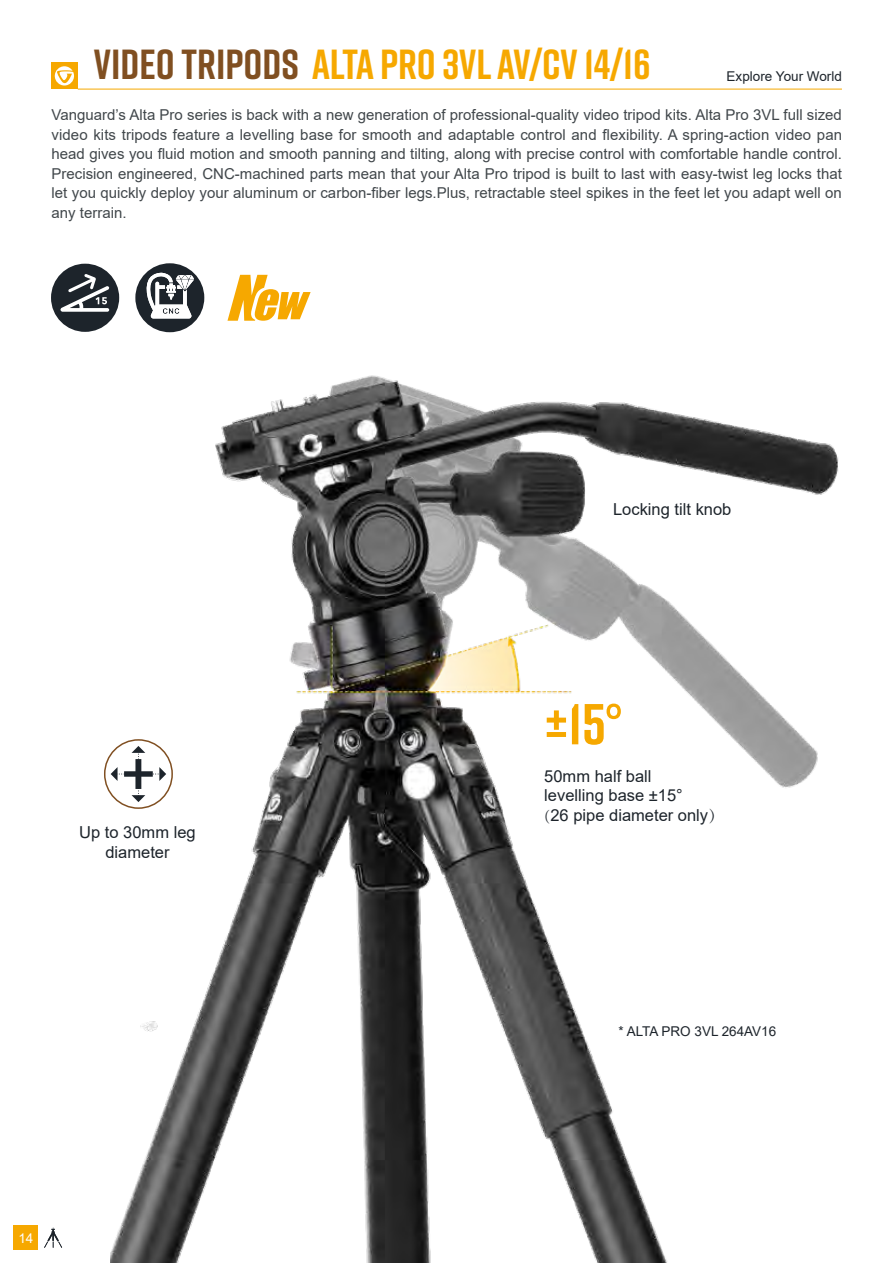
<style>
.page{position:relative;width:893px;height:1263px;background:#fff}
.page>*{position:absolute;margin:0;border:0;box-sizing:border-box;transform-origin:0 0}
.t1{font:700 57.6px "Rift";color:#f6a800}
.t2{font:700 42px "Rift";color:#f6a800}
.t3{font:16.5px/19.5px "Arial";color:#1d242b;text-align:center}
.t4{font:15px/19.5px "Arial";color:#41474b;text-align:justify}
.t5{font:13.5px "Arial";color:#1d242b}
.t6{font:13.5px "Arial";color:#fff}
.s1{color:#804f21}
.s2{font-family:"Adobe Song Std";font-weight:300}
</style>
<div class="page">
<svg style="left:44px;top:1227px;width:18px;height:21px"></svg>
<div style="left:14px;top:1225px;width:24px;height:25px;background:#f6a800"></div>
<div style="left:51px;top:63px;width:27px;height:26px;background:#f6a800"></div>
<hr style="left:78px;top:89px;width:764px;height:1px;background:#f6a800">
<svg style="left:55px;top:66px;width:19px;height:20px"></svg>
<svg style="left:105px;top:740px;width:67px;height:68px"></svg>
<div style="left:135px;top:263px;width:69px;height:69px;background:#1d242b;border-radius:50%"></div>
<svg style="left:146px;top:272px;width:48px;height:46px"></svg>
<div style="left:51px;top:264px;width:68px;height:68px;background:#1d242b;border-radius:50%"></div>
<svg style="left:60px;top:274px;width:49px;height:38px"></svg>
<svg style="left:227px;top:275px;width:84px;height:46px"></svg>
<img style="left:111px;top:332px;width:728px;height:931px">
<h2 class="t2" style="left:94px;top:34px;width:558px"><span class="s1">VIDEO TRIPODS</span> ALTA PRO 3VL AV/CV 14/16</h2>
<p class="t5" style="left:727px;top:67px;width:117px">Explore Your World</p>
<p class="t4" style="left:52px;top:105px;width:792px">Vanguard’s Alta Pro series is back with a new generation of professional-quality video tripod kits. Alta Pro 3VL full sized video kits tripods feature a levelling base for smooth and adaptable control and flexibility. A spring-action video pan head gives you fluid motion and smooth panning and tilting, along with precise control with comfortable handle control.<br>Precision engineered, CNC-machined parts mean that your Alta Pro tripod is built to last with easy-twist leg locks that let you quickly deploy your aluminum or carbon-fiber legs.Plus, retractable steel spikes in the feet let you adapt well on any terrain.</p>
<p class="t3" style="left:79px;top:823px;width:118px">Up to 30mm leg diameter</p>
<p class="t6" style="left:18px;top:1229px;width:17px">14</p>
<p class="t3" style="left:613px;top:499px;width:120px">Locking tilt knob</p>
<h1 class="t1" style="left:544px;top:683px;width:79px">±15°</h1>
<p class="t3" style="left:544px;top:766px;width:182px;text-align:left">50mm half ball<br>levelling base ±15°<br><span class="s2">(</span>26 pipe diameter only<span class="s2">）</span></p>
<p class="t5" style="left:618px;top:1022px;width:159px">* ALTA PRO 3VL 264AV16</p>
</div>
